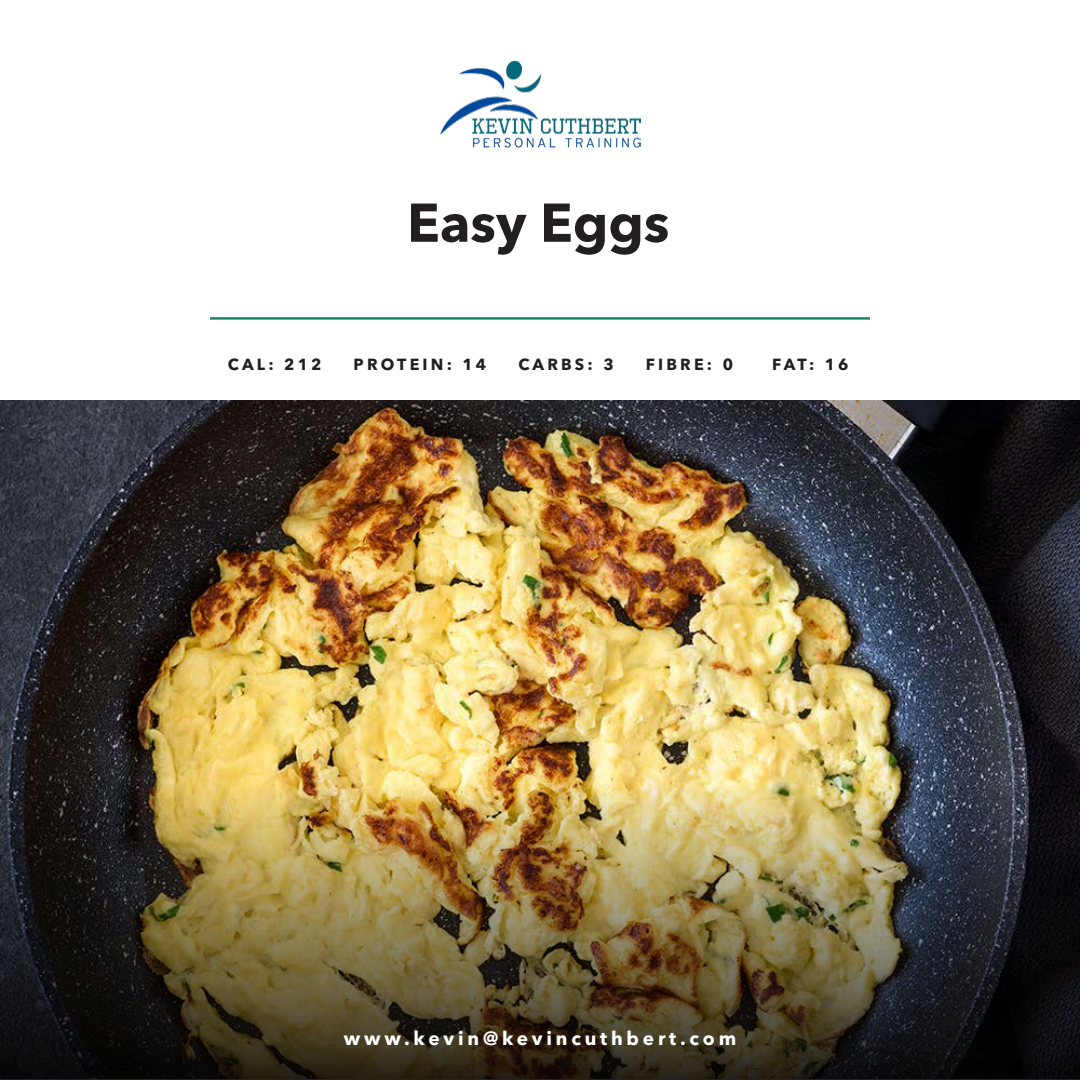
<style>
.page{position:relative;width:1080px;height:1080px;background:#fff}
.page>*{position:absolute;margin:0;border:0;box-sizing:border-box;transform-origin:0 0}
.t1{font:700 54px "Avenir Next LT Pro";color:#231f20}
.t2{font:700 19px "Avenir Next LT Pro";letter-spacing:.2em;color:#fff}
.t3{font:700 16px "Avenir Next LT Pro";letter-spacing:.2em;color:#231f20}
</style>
<div class="page">
<img style="left:0;top:400px;width:1080px;height:383px">
<img style="left:0;top:783px;width:1080px;height:297px">
<img style="left:440px;top:60px;width:201px;height:88px">
<hr style="left:210px;top:317px;width:660px;height:3px;background:#198668">
<p class="t1" style="left:407px;top:190px;width:264px">Easy Eggs</p>
<p class="t3" style="left:228px;top:355px;width:95px">CAL: 212</p>
<p class="t3" style="left:354px;top:355px;width:134px">PROTEIN: 14</p>
<p class="t3" style="left:518px;top:355px;width:97px">CARBS: 3</p>
<p class="t3" style="left:646px;top:355px;width:89px">FIBRE: 0</p>
<p class="t3" style="left:772px;top:355px;width:78px">FAT: 16</p>
<p class="t2" style="left:344px;top:1027px;width:394px">www.kevin@kevincuthbert.com</p>
</div>
